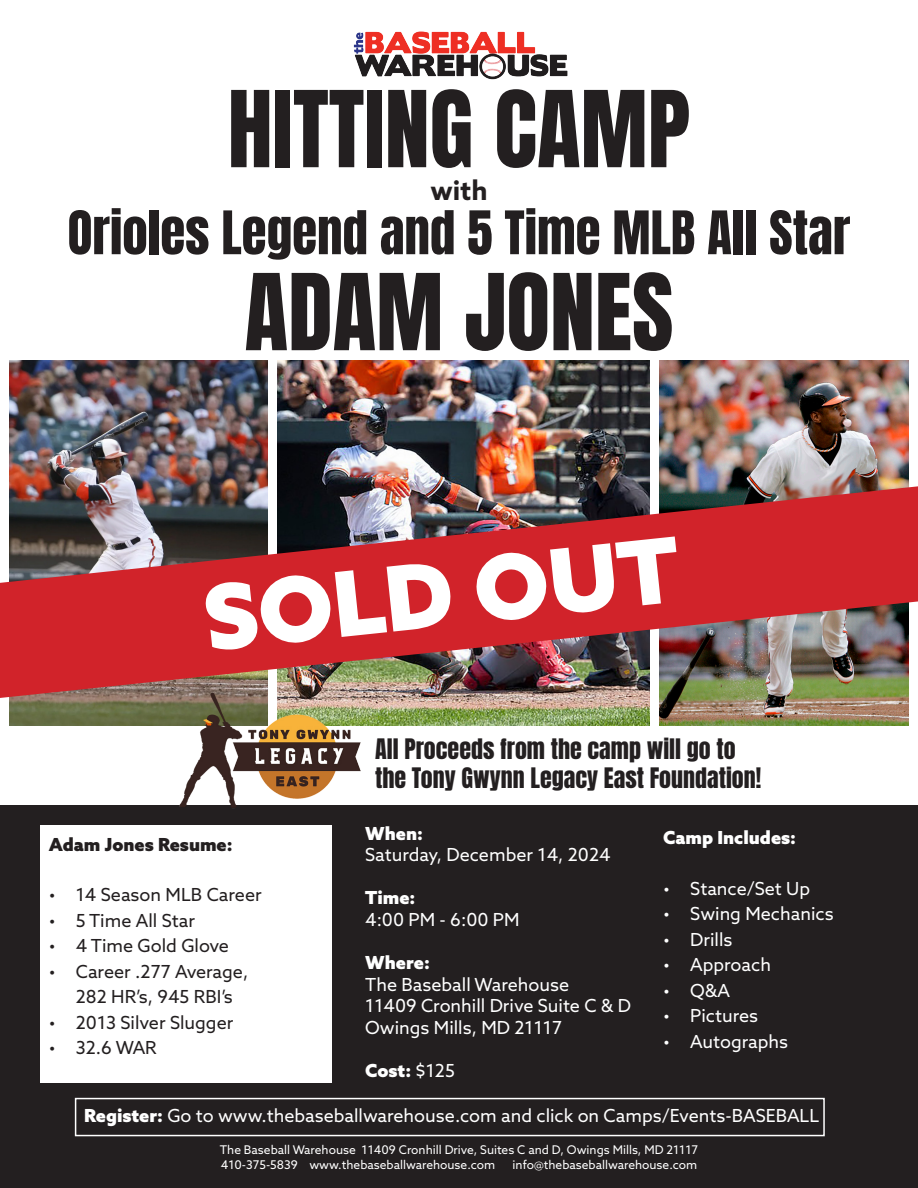
<style>
.page{position:relative;width:918px;height:1188px;background:#fff}
.page>*{position:absolute;margin:0;border:0;box-sizing:border-box;transform-origin:0 0}
.t1{font:90px "Anton";color:#231f20}
.t2{font:900 90px "Azo Sans";color:#fff}
.t3{font:51px "Anton";color:#231f20}
.t4{font:700 27px "Azo Sans";color:#231f20}
.t5{font:24px "Anton";color:#231f20}
.t6{font:18px "Azo Sans";color:#fff}
.t7{font:18px/25.5px "Azo Sans";color:#231f20}
.t8{font:900 18px "Azo Sans";color:#fff}
.t9{font:900 18px "Azo Sans";color:#231f20}
.t10{font:12px/15px "Azo Sans";color:#fff}
.s1{font-weight:400}
.s2{font-weight:900}
</style>
<div class="page">
<div style="left:0;top:806px;width:918px;height:382px;background:#231f20"></div>
<img style="left:353px;top:31px;width:215px;height:49px">
<div style="left:40px;top:825px;width:292px;height:257px;background:#fff"></div>
<div style="left:75px;top:1098px;width:750px;height:38px;border:2px solid #fff"></div>
<img style="left:9px;top:361px;width:258px;height:365px">
<img style="left:660px;top:361px;width:249px;height:365px">
<img style="left:277px;top:361px;width:372px;height:365px">
<img style="left:176px;top:698px;width:189px;height:110px">
<img style="left:0;top:486px;width:918px;height:212px">
<p class="t1" style="left:228px;top:84px;width:464px">HITTING CAMP</p>
<p class="t4" style="left:430px;top:173px;width:59px">with</p>
<p class="t3" style="left:68px;top:207px;width:784px">Orioles Legend and 5 Time MLB All Star</p>
<p class="t1" style="left:245px;top:267px;width:430px">ADAM JONES</p>
<p class="t2" style="left:198px;top:559px;width:478px;rotate:-6deg">SOLD OUT</p>
<p class="t9" style="left:49px;top:832px;width:185px">Adam Jones Resume:</p>
<p class="t7" style="left:49px;top:882px;width:214px">• 14 Season MLB Career</p>
<p class="t7" style="left:49px;top:907px;width:148px">• 5 Time All Star</p>
<p class="t7" style="left:49px;top:933px;width:182px">• 4 Time Gold Glove</p>
<p class="t7" style="left:76px;top:958px;width:174px;text-indent:-27px">• Career .277 Average,<br>282 HR’s, 945 RBI’s</p>
<p class="t7" style="left:49px;top:1009px;width:186px">• 2013 Silver Slugger</p>
<p class="t7" style="left:49px;top:1035px;width:110px">• 32.6 WAR</p>
<p class="t5" style="left:375px;top:736px;width:362px">All Proceeds from the camp will go to</p>
<p class="t5" style="left:375px;top:765px;width:388px">the Tony Gwynn Legacy East Foundation!</p>
<p class="t8" style="left:365px;top:821px;width:59px">When:</p>
<p class="t6" style="left:365px;top:843px;width:247px">Saturday, December 14, 2024</p>
<p class="t8" style="left:365px;top:886px;width:52px">Time:</p>
<p class="t6" style="left:365px;top:908px;width:156px">4:00 PM - 6:00 PM</p>
<p class="t8" style="left:365px;top:951px;width:66px">Where:</p>
<p class="t6" style="left:365px;top:973px;width:206px">The Baseball Warehouse</p>
<p class="t6" style="left:365px;top:994px;width:268px">11409 Cronhill Drive Suite C &amp; D</p>
<p class="t6" style="left:365px;top:1016px;width:198px">Owings Mills, MD 21117</p>
<p class="t8" style="left:365px;top:1059px;width:91px">Cost: <span class="s1">$125</span></p>
<p class="t8" style="left:663px;top:826px;width:134px">Camp Includes:</p>
<p class="t6" style="left:663px;top:877px;width:148px">• Stance/Set Up</p>
<p class="t6" style="left:663px;top:902px;width:172px">• Swing Mechanics</p>
<p class="t6" style="left:663px;top:928px;width:71px">• Drills</p>
<p class="t6" style="left:663px;top:953px;width:109px">• Approach</p>
<p class="t6" style="left:663px;top:979px;width:68px">• Q&amp;A</p>
<p class="t6" style="left:663px;top:1004px;width:97px">• Pictures</p>
<p class="t6" style="left:663px;top:1030px;width:126px">• Autographs</p>
<p class="t6" style="left:84px;top:1104px;width:737px"><span class="s2">Register:</span> Go to www.thebaseballwarehouse.com and click on Camps/Events-BASEBALL</p>
<p class="t10" style="left:220px;top:1142px;width:480px">The Baseball Warehouse 11409 Cronhill Drive, Suites C and D, Owings Mills, MD 21117<br>410-375-5839 www.thebaseballwarehouse.com</p>
<p class="t10" style="left:513px;top:1157px;width:186px">info@thebaseballwarehouse.com</p>
</div>
